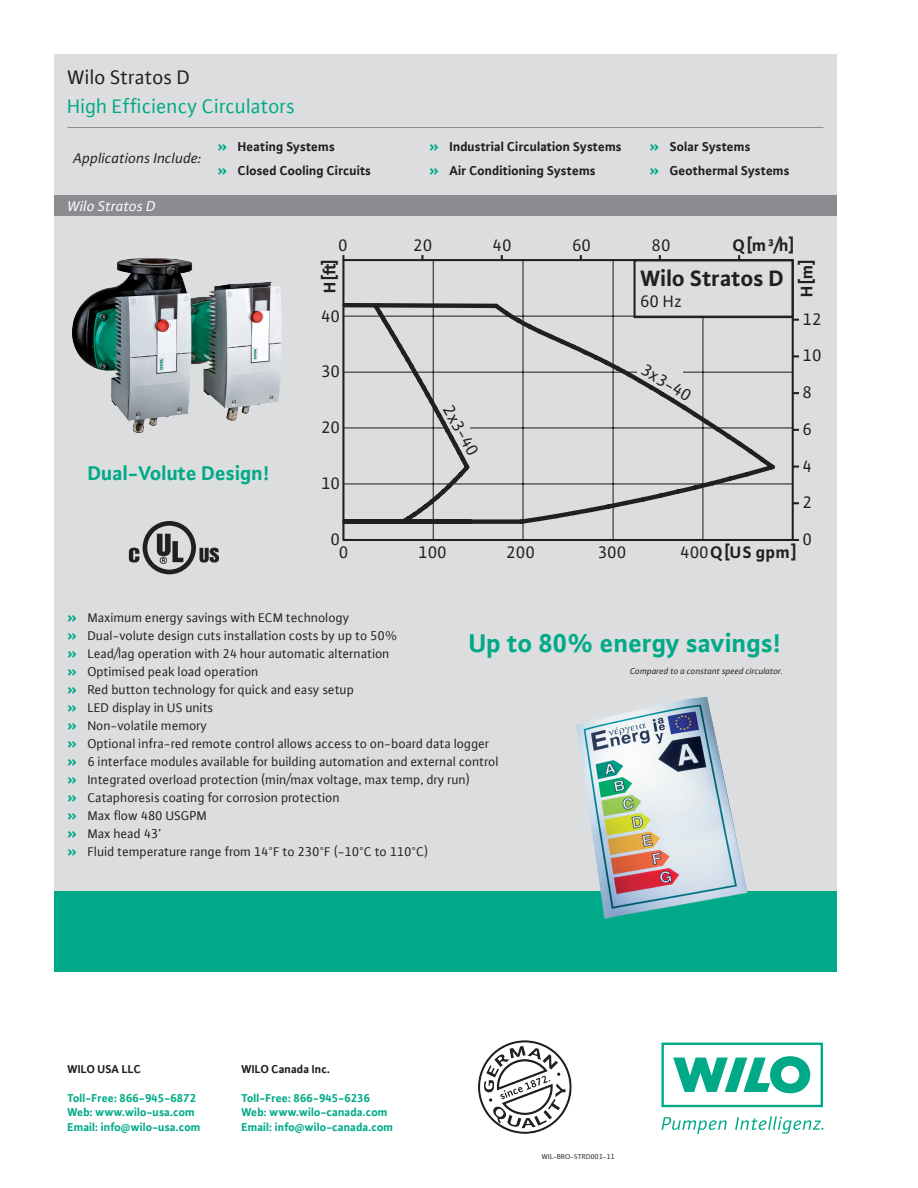
<style>
.page{position:relative;width:918px;height:1188px;background:#fff}
.page>*{position:absolute;margin:0;border:0;box-sizing:border-box;transform-origin:0 0}
.t1{font:700 27px "WILO Plus FM";color:#0a8}
.t2{font:700 23.55px "WILO Plus FM";color:#231f20}
.t3{font:21px "WILO Plus FM";color:#0a8}
.t4{font:700 21px "WILO Plus FM";color:#0a8}
.t5{font:21px "WILO Plus FM";color:#231f20}
.t6{font:17.7px "WILO Plus FM";color:#231f20}
.t7{font:700 17.7px "WILO Plus FM";letter-spacing:.02em;color:#231f20}
.t8{font:italic 15px "WILO Plus FM";color:#231f20}
.t9{font:italic 15px "WILO Plus FM";color:#fff}
.t10{font:13.5px/18px "WILO Plus FM";color:#231f20}
.t11{font:700 13.5px "WILO Plus FM";color:#231f20}
.t12{font:700 12px/14.4px "WILO Plus FM";color:#0a8}
.t13{font:700 12px "WILO Plus FM";color:#231f20}
.t14{font:italic 9px "WILO Plus FM";color:#231f20}
.t15{font:7.5px "WILO Plus FM";color:#231f20}
.s1{font-size:15px;color:#0a8}
.s2{font-weight:400}
.s3{font-weight:700;font-size:15px;color:#0a8}
</style>
<div class="page">
<div style="left:54px;top:54px;width:783px;height:837px;background:#dcdddf"></div>
<svg style="left:662px;top:1043px;width:161px;height:91px"></svg>
<div style="left:54px;top:891px;width:783px;height:81px;background:#0a8"></div>
<hr style="left:68px;top:127px;width:756px;height:1px;background:#8a8c8f">
<div style="left:54px;top:196px;width:783px;height:20px;background:#8a8c8f"></div>
<img style="left:478px;top:1040px;width:94px;height:94px">
<hr style="left:344px;top:372px;width:449px;height:1px;background:#231f20">
<hr style="left:470px;top:427px;width:323px;height:1px;background:#231f20">
<hr style="left:344px;top:483px;width:449px;height:1px;background:#231f20">
<hr style="left:702px;top:317px;width:1px;height:223px;background:#231f20">
<hr style="left:613px;top:260px;width:1px;height:280px;background:#231f20">
<hr style="left:523px;top:260px;width:1px;height:280px;background:#231f20">
<hr style="left:433px;top:260px;width:1px;height:280px;background:#231f20">
<div style="left:342px;top:259px;width:452px;height:282px;border:2px solid #231f20"></div>
<svg style="left:342px;top:299px;width:437px;height:229px"></svg>
<img style="left:72px;top:258px;width:177px;height:175px">
<img style="left:576px;top:697px;width:172px;height:221px">
<svg style="left:129px;top:521px;width:90px;height:53px"></svg>
<h3 class="t5" style="left:68px;top:64px;width:124px">Wilo Stratos D</h3>
<h3 class="t3" style="left:68px;top:93px;width:229px">High Efficiency Circulators</h3>
<p class="t8" style="left:74px;top:149px;width:130px">Applications Include:</p>
<p class="t11" style="left:218px;top:137px;width:119px"><span class="s1">»</span> Heating Systems</p>
<p class="t11" style="left:429px;top:137px;width:194px"><span class="s1">»</span> Industrial Circulation Systems</p>
<p class="t11" style="left:650px;top:137px;width:102px"><span class="s1">»</span> Solar Systems</p>
<p class="t11" style="left:218px;top:161px;width:155px"><span class="s1">»</span> Closed Cooling Circuits</p>
<p class="t11" style="left:429px;top:161px;width:168px"><span class="s1">»</span> Air Conditioning Systems</p>
<p class="t11" style="left:650px;top:161px;width:142px"><span class="s1">»</span> Geothermal Systems</p>
<p class="t9" style="left:68px;top:197px;width:90px">Wilo Stratos D</p>
<h3 class="t4" style="left:88px;top:459px;width:183px">Dual-Volute Design!</h3>
<h3 class="t7" style="left:733px;top:233px;width:63px">Q[m³/h]</h3>
<h2 class="t2" style="left:640px;top:262px;width:145px">Wilo Stratos D</h2>
<h3 class="t6" style="left:640px;top:290px;width:43px">60 Hz</h3>
<h3 class="t6" style="left:338px;top:234px;width:11px">0</h3>
<h3 class="t6" style="left:414px;top:234px;width:21px">20</h3>
<h3 class="t6" style="left:493px;top:234px;width:21px">40</h3>
<h3 class="t6" style="left:572px;top:234px;width:21px">60</h3>
<h3 class="t6" style="left:652px;top:234px;width:21px">80</h3>
<h3 class="t7" style="left:318px;top:293px;width:36px;rotate:-90deg">H[ft]</h3>
<h3 class="t7" style="left:795px;top:297px;width:39px;rotate:-90deg">H[m]</h3>
<h3 class="t6" style="left:321px;top:305px;width:21px">40</h3>
<h3 class="t6" style="left:803px;top:308px;width:21px">12</h3>
<h3 class="t6" style="left:803px;top:344px;width:21px">10</h3>
<h3 class="t6" style="left:321px;top:360px;width:21px">30</h3>
<h3 class="t6" style="left:649px;top:359px;width:57px;rotate:32deg">3x3-40</h3>
<h3 class="t6" style="left:803px;top:381px;width:11px">8</h3>
<h3 class="t6" style="left:321px;top:416px;width:21px">20</h3>
<h3 class="t6" style="left:457px;top:401px;width:57px;rotate:61deg">2x3-40</h3>
<h3 class="t6" style="left:803px;top:418px;width:11px">6</h3>
<h3 class="t6" style="left:803px;top:455px;width:11px">4</h3>
<h3 class="t6" style="left:321px;top:472px;width:21px">10</h3>
<h3 class="t6" style="left:803px;top:491px;width:11px">2</h3>
<h3 class="t6" style="left:331px;top:528px;width:11px">0</h3>
<h3 class="t6" style="left:339px;top:541px;width:11px">0</h3>
<h3 class="t6" style="left:419px;top:541px;width:30px">100</h3>
<h3 class="t6" style="left:507px;top:541px;width:30px">200</h3>
<h3 class="t6" style="left:598px;top:541px;width:30px">300</h3>
<h3 class="t7" style="left:681px;top:540px;width:118px"><span class="s2">400</span>Q[US gpm]</h3>
<h3 class="t6" style="left:803px;top:529px;width:11px">0</h3>
<p class="t10" style="left:67px;top:608px;width:433px"><span class="s3">»</span> Maximum energy savings with ECM technology<br><span class="s3">»</span> Dual-volute design cuts installation costs by up to 50%<br><span class="s3">»</span> Lead/lag operation with 24 hour automatic alternation<br><span class="s3">»</span> Optimised peak load operation<br><span class="s3">»</span> Red button technology for quick and easy setup<br><span class="s3">»</span> LED display in US units<br><span class="s3">»</span> Non-volatile memory<br><span class="s3">»</span> Optional infra-red remote control allows access to on-board data logger <span class="s3">»</span> 6 interface modules available for building automation and external control <span class="s3">»</span> Integrated overload protection (min/max voltage, max temp, dry run)<br><span class="s3">»</span> Cataphoresis coating for corrosion protection<br><span class="s3">»</span> Max flow 480 USGPM<br><span class="s3">»</span> Max head 43’<br><span class="s3">»</span> Fluid temperature range from 14°F to 230°F (-10°C to 110°C)</p>
<h1 class="t1" style="left:469px;top:624px;width:313px">Up to 80% energy savings!</h1>
<p class="t14" style="left:630px;top:665px;width:155px">Compared to a constant speed circulator.</p>
<p class="t13" style="left:68px;top:1061px;width:75px">WILO USA LLC</p>
<p class="t12" style="left:68px;top:1090px;width:135px">Toll-Free: 866-945-6872<br>Web: www.wilo-usa.com<br>Email: info@wilo-usa.com</p>
<p class="t13" style="left:242px;top:1061px;width:90px">WILO Canada Inc.</p>
<p class="t12" style="left:242px;top:1090px;width:153px">Toll-Free: 866-945-6236<br>Web: www.wilo-canada.com<br>Email: info@wilo-canada.com</p>
<p class="t15" style="left:542px;top:1151px;width:74px">WIL-BRO-STRD001-11</p>
</div>
